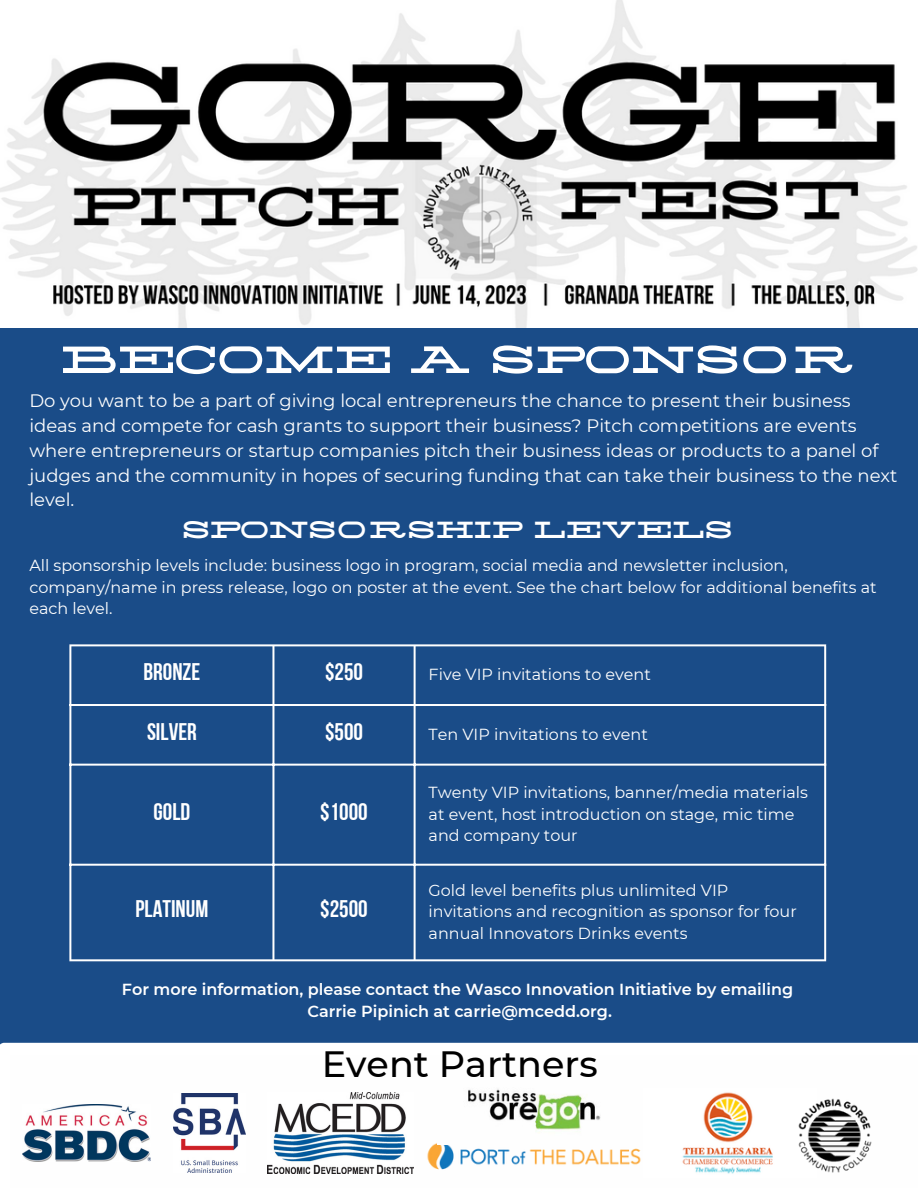
<style>
.page{position:relative;width:918px;height:1188px;background:#1a4c88}
.page>*{position:absolute;margin:0;border:0;box-sizing:border-box;transform-origin:0 0}
.t1{font:54px "Silverfake";color:#fff}
.t2{font:500 36.6px "Montserrat";color:#000}
.t3{font:33.3px "Silverfake";color:#fff}
.t4{font:24px "Bebas Neue Cyrillic";color:#fff}
.t5{font:18px/24.8px "Montserrat";color:#fff}
.t6{font:16.05px/21.3px "Montserrat";color:#fff}
.t7{font:600 16.05px "Montserrat";color:#fff}
</style>
<div class="page">
<hr style="left:69px;top:646px;width:2px;height:313px;background:#fff">
<hr style="left:272px;top:646px;width:2px;height:313px;background:#fff">
<hr style="left:414px;top:646px;width:2px;height:313px;background:#fff">
<hr style="left:824px;top:646px;width:2px;height:313px;background:#fff">
<hr style="left:69px;top:644px;width:757px;height:2px;background:#fff">
<hr style="left:69px;top:704px;width:757px;height:2px;background:#fff">
<hr style="left:69px;top:764px;width:757px;height:2px;background:#fff">
<hr style="left:69px;top:864px;width:757px;height:2px;background:#fff">
<hr style="left:69px;top:959px;width:757px;height:2px;background:#fff">
<img style="left:0;top:0;width:918px;height:328px">
<div style="left:0;top:1043px;width:918px;height:145px;background:#fefefe"></div>
<img style="left:424px;top:1133px;width:219px;height:44px">
<img style="left:438px;top:1075px;width:192px;height:70px">
<img style="left:173px;top:1094px;width:73px;height:79px">
<img style="left:267px;top:1093px;width:147px;height:81px">
<img style="left:22px;top:1105px;width:129px;height:56px">
<img style="left:643px;top:1089px;width:173px;height:88px">
<img style="left:794px;top:1095px;width:82px;height:82px">
<p class="t1" style="left:60px;top:333px;width:796px">Become a Sponsor</p>
<p class="t5" style="left:29px;top:389px;width:870px">Do you want to be a part of giving local entrepreneurs the chance to present their business ideas and compete for cash grants to support their business? Pitch competitions are events where entrepreneurs or startup companies pitch their business ideas or products to a panel of judges and the community in hopes of securing funding that can take their business to the next level.</p>
<p class="t3" style="left:182px;top:513px;width:553px">Sponsorship Levels</p>
<p class="t6" style="left:29px;top:555px;width:849px">All sponsorship levels include: business logo in program, social media and newsletter inclusion, company/name in press release, logo on poster at the event. See the chart below for additional benefits at each level.</p>
<p class="t4" style="left:144px;top:662px;width:58px">BRONZE</p>
<p class="t4" style="left:325px;top:662px;width:40px">$250</p>
<p class="t6" style="left:429px;top:664px;width:224px">Five VIP invitations to event</p>
<p class="t4" style="left:147px;top:722px;width:51px">SILVER</p>
<p class="t4" style="left:325px;top:722px;width:40px">$500</p>
<p class="t6" style="left:429px;top:723px;width:221px">Ten VIP invitations to event</p>
<p class="t4" style="left:154px;top:802px;width:38px">GOLD</p>
<p class="t4" style="left:320px;top:802px;width:49px">$1000</p>
<p class="t4" style="left:135px;top:899px;width:74px">PLATINUM</p>
<p class="t4" style="left:320px;top:899px;width:49px">$2500</p>
<p class="t6" style="left:429px;top:782px;width:381px">Twenty VIP invitations, banner/media materials at event, host introduction on stage, mic time and company tour</p>
<p class="t6" style="left:429px;top:880px;width:370px">Gold level benefits plus unlimited VIP invitations and recognition as sponsor for four annual Innovators Drinks events</p>
<p class="t7" style="left:122px;top:979px;width:673px">For more information, please contact the Wasco Innovation Initiative by emailing</p>
<p class="t7" style="left:308px;top:1001px;width:306px">Carrie Pipinich at carrie@mcedd.org.</p>
<p class="t2" style="left:322px;top:1042px;width:278px">Event Partners</p>
</div>
